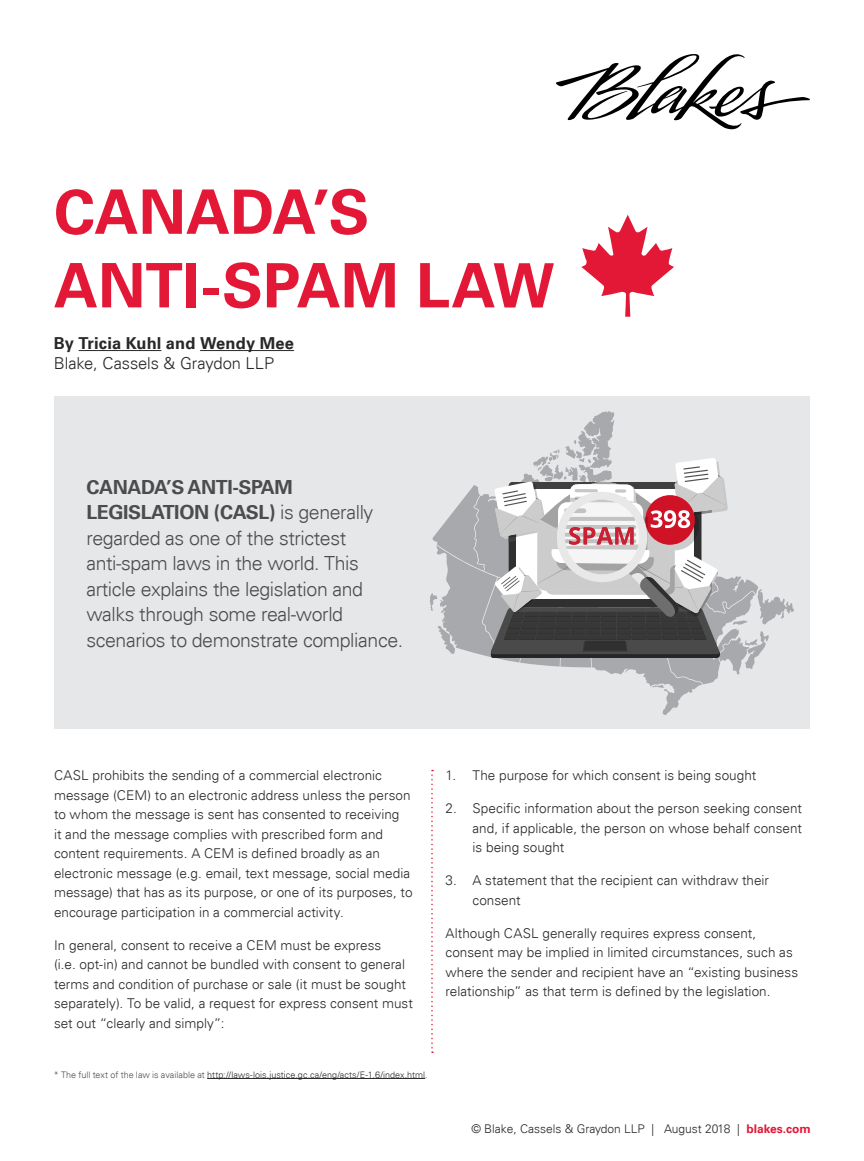
<style>
.page{position:relative;width:864px;height:1161px;background:#fff}
.page>*{position:absolute;margin:0;border:0;box-sizing:border-box;transform-origin:0 0}
.t1{font:700 61.35px/73.5px "Univers 65";letter-spacing:-.005em;color:#e31837}
.t2{font:300 19.5px/25.5px "Univers";letter-spacing:-.02em;color:#4c4c4e}
.t3{font:700 19.5px/25.5px "Univers 65";letter-spacing:-.02em;color:#4c4c4e}
.t4{font:300 16.5px "Univers";letter-spacing:-.005em;color:#292829}
.t5{font:700 16.5px "Univers 65";letter-spacing:.005em;color:#292829}
.t6{font:300 13.5px/19.5px "Univers";letter-spacing:.005em;color:#292829}
.t7{font:300 12px "Univers 45";color:#292829}
.t8{font:300 9px "Univers";letter-spacing:.005em;color:#292829}
.s1{font-family:"Univers";font-weight:300}
.s2{font-family:"Univers 45";color:#4c4c4e}
.s3{font-family:"Univers 65";font-weight:700;color:#e31837}
</style>
<div class="page">
<div style="left:54px;top:397px;width:756px;height:332px;background:#e6e7e8"></div>
<hr style="left:207px;top:1078px;width:218px;height:1px;background:#292829">
<svg style="left:556px;top:54px;width:254px;height:75px"></svg>
<svg style="left:431px;top:770px;width:2px;height:283px"></svg>
<svg style="left:430px;top:411px;width:364px;height:304px"></svg>
<svg style="left:581px;top:215px;width:93px;height:102px"></svg>
<hr style="left:79px;top:350px;width:82px;height:1px;background:#292829">
<hr style="left:200px;top:350px;width:94px;height:1px;background:#292829">
<h1 class="t1" style="left:54px;top:176px;width:502px">CANADA’S<br>ANTI-SPAM LAW</h1>
<p class="t5" style="left:54px;top:333px;width:242px">By Tricia Kuhl and Wendy Mee</p>
<p class="t4" style="left:54px;top:353px;width:222px">Blake, Cassels &amp; Graydon LLP</p>
<h2 class="t3" style="left:86px;top:474px;width:289px">CANADA’S ANTI-SPAM<br>LEGISLATION (CASL) <span class="s1">is generally</span></h2>
<h2 class="t2" style="left:86px;top:525px;width:318px">regarded as one of the strictest anti-spam laws in the world. This article explains the legislation and walks through some real-world scenarios to demonstrate compliance.</h2>
<p class="t6" style="left:54px;top:766px;width:360px">CASL prohibits the sending of a commercial electronic message (CEM) to an electronic address unless the person to whom the message is sent has consented to receiving<br>it and the message complies with prescribed form and content requirements. A CEM is defined broadly as an electronic message (e.g. email, text message, social media message) that has as its purpose, or one of its purposes, to encourage participation in a commercial activity.</p>
<p class="t6" style="left:54px;top:935px;width:360px">In general, consent to receive a CEM must be express<br>(i.e. opt-in) and cannot be bundled with consent to general terms and condition of purchase or sale (it must be sought separately). To be valid, a request for express consent must set out “clearly and simply”:</p>
<p class="t8" style="left:54px;top:1069px;width:375px"><span class="s2">* The full text of the law is available at</span> http://laws-lois.justice.gc.ca/eng/acts/E-1.6/index.html<span class="s2">.</span></p>
<p class="t6" style="left:446px;top:766px;width:312px">1. The purpose for which consent is being sought</p>
<p class="t6" style="left:472px;top:799px;width:331px;text-align:justify;text-indent:-27px">2. Specific information about the person seeking consent and, if applicable, the person on whose behalf consent is being sought</p>
<p class="t6" style="left:472px;top:871px;width:298px;text-indent:-27px">3. A statement that the recipient can withdraw their consent</p>
<p class="t6" style="left:446px;top:923px;width:354px">Although CASL generally requires express consent, consent may be implied in limited circumstances, such as where the sender and recipient have an “existing business relationship” as that term is defined by the legislation.</p>
<p class="t7" style="left:471px;top:1121px;width:341px">© Blake, Cassels &amp; Graydon LLP | August 2018 | <span class="s3">blakes.com</span></p>
</div>
